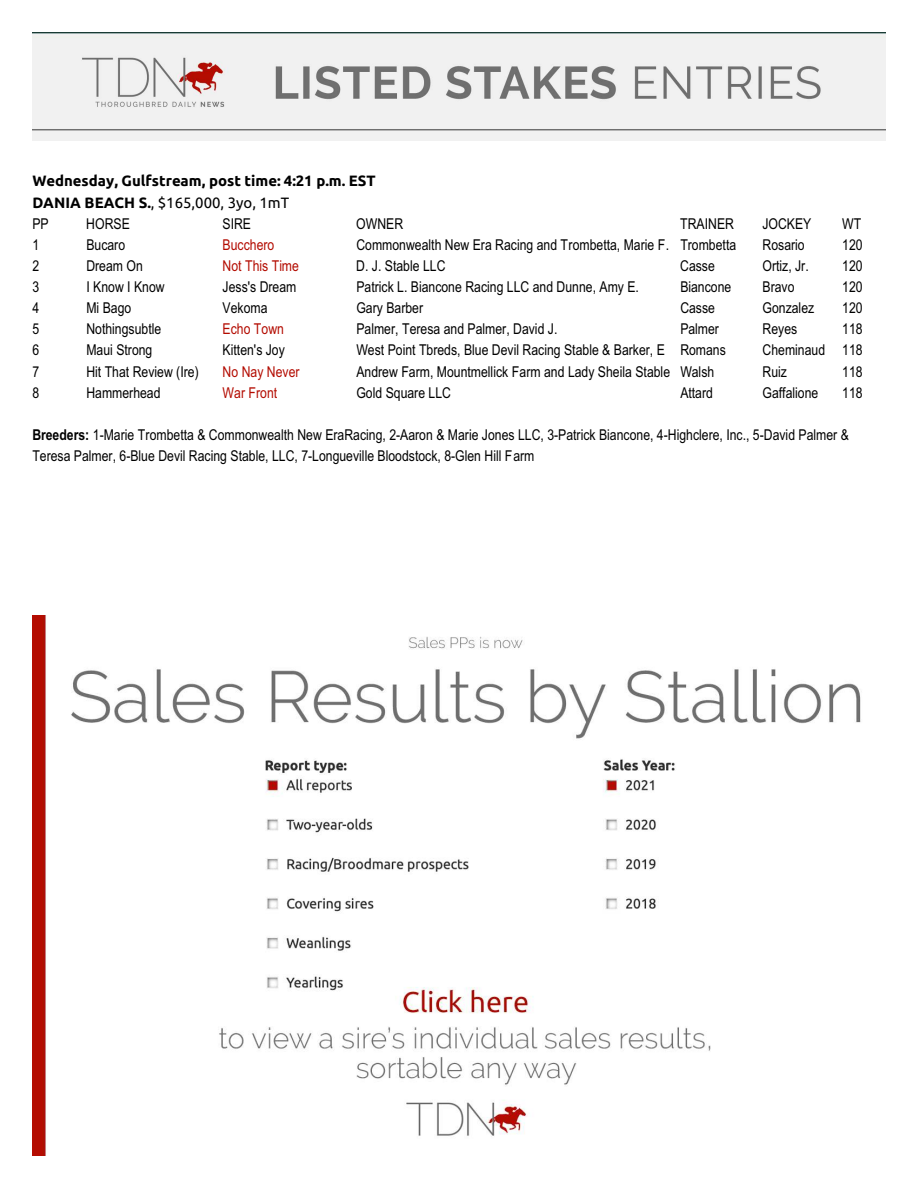
<style>
.page{position:relative;width:918px;height:1188px;background:#fff}
.page>*{position:absolute;margin:0;border:0;box-sizing:border-box;transform-origin:0 0}
.t1{font:15px/21px "Arial Narrow";color:#000}
.t2{font:700 15px/21.8px "Ubuntu";color:#000}
.t3{font:15px "Arial Narrow";color:#b30b00}
.s1{font-weight:400}
.s2{font-weight:700}
</style>
<div class="page">
<img style="left:32px;top:32px;width:854px;height:108px">
<img style="left:32px;top:615px;width:829px;height:541px">
<p class="t2" style="left:32px;top:170px;width:345px">Wednesday, Gulfstream, post time: 4:21 p.m. EST<br>DANIA BEACH S.<span class="s1">, $165,000, 3yo, 1mT</span></p>
<p class="t1" style="left:32px;top:214px;width:18px">PP</p>
<p class="t1" style="left:86px;top:214px;width:45px">HORSE</p>
<p class="t1" style="left:223px;top:214px;width:30px">SIRE</p>
<p class="t1" style="left:356px;top:214px;width:48px">OWNER</p>
<p class="t1" style="left:680px;top:214px;width:55px">TRAINER</p>
<p class="t1" style="left:762px;top:214px;width:51px">JOCKEY</p>
<p class="t1" style="left:842px;top:214px;width:21px">WT</p>
<p class="t1" style="left:32px;top:235px;width:8px">1</p>
<p class="t1" style="left:86px;top:235px;width:40px">Bucaro</p>
<p class="t3" style="left:223px;top:239px;width:53px">Bucchero</p>
<p class="t1" style="left:356px;top:235px;width:381px">Commonwealth New Era Racing and Trombetta, Marie F. Trombetta</p>
<p class="t1" style="left:763px;top:235px;width:44px">Rosario</p>
<p class="t1" style="left:842px;top:235px;width:22px">120</p>
<p class="t1" style="left:32px;top:257px;width:8px">2</p>
<p class="t1" style="left:86px;top:257px;width:58px">Dream On</p>
<p class="t3" style="left:223px;top:260px;width:78px">Not This Time</p>
<p class="t1" style="left:356px;top:257px;width:91px">D. J. Stable LLC</p>
<p class="t1" style="left:680px;top:257px;width:36px">Casse</p>
<p class="t1" style="left:762px;top:257px;width:48px">Ortiz, Jr.</p>
<p class="t1" style="left:842px;top:257px;width:22px">120</p>
<p class="t1" style="left:32px;top:278px;width:8px">3</p>
<p class="t1" style="left:86px;top:278px;width:80px">I Know I Know</p>
<p class="t1" style="left:223px;top:278px;width:75px">Jess's Dream</p>
<p class="t1" style="left:356px;top:278px;width:284px">Patrick L. Biancone Racing LLC and Dunne, Amy E.</p>
<p class="t1" style="left:680px;top:278px;width:52px">Biancone</p>
<p class="t1" style="left:763px;top:278px;width:34px">Bravo</p>
<p class="t1" style="left:842px;top:278px;width:22px">120</p>
<p class="t1" style="left:32px;top:299px;width:8px">4</p>
<p class="t1" style="left:86px;top:299px;width:46px">Mi Bago</p>
<p class="t1" style="left:223px;top:299px;width:46px">Vekoma</p>
<p class="t1" style="left:356px;top:299px;width:68px">Gary Barber</p>
<p class="t1" style="left:680px;top:299px;width:36px">Casse</p>
<p class="t1" style="left:763px;top:299px;width:53px">Gonzalez</p>
<p class="t1" style="left:842px;top:299px;width:22px">120</p>
<p class="t1" style="left:32px;top:320px;width:8px">5</p>
<p class="t1" style="left:86px;top:320px;width:76px">Nothingsubtle</p>
<p class="t3" style="left:223px;top:323px;width:63px">Echo Town</p>
<p class="t1" style="left:356px;top:320px;width:203px">Palmer, Teresa and Palmer, David J.</p>
<p class="t1" style="left:680px;top:320px;width:40px">Palmer</p>
<p class="t1" style="left:763px;top:320px;width:36px">Reyes</p>
<p class="t1" style="left:842px;top:320px;width:22px">118</p>
<p class="t1" style="left:32px;top:341px;width:8px">6</p>
<p class="t1" style="left:86px;top:341px;width:68px">Maui Strong</p>
<p class="t1" style="left:223px;top:341px;width:64px">Kitten's Joy</p>
<p class="t1" style="left:356px;top:341px;width:371px">West Point Tbreds, Blue Devil Racing Stable &amp; Barker, E Romans</p>
<p class="t1" style="left:763px;top:341px;width:102px">Cheminaud 118</p>
<p class="t1" style="left:32px;top:362px;width:8px">7</p>
<p class="t1" style="left:86px;top:362px;width:114px">Hit That Review (Ire)</p>
<p class="t3" style="left:223px;top:366px;width:78px">No Nay Never</p>
<p class="t1" style="left:356px;top:362px;width:359px">Andrew Farm, Mountmellick Farm and Lady Sheila Stable Walsh</p>
<p class="t1" style="left:763px;top:362px;width:26px">Ruiz</p>
<p class="t1" style="left:842px;top:362px;width:22px">118</p>
<p class="t1" style="left:32px;top:383px;width:8px">8</p>
<p class="t1" style="left:86px;top:383px;width:76px">Hammerhead</p>
<p class="t3" style="left:223px;top:387px;width:56px">War Front</p>
<p class="t1" style="left:356px;top:383px;width:96px">Gold Square LLC</p>
<p class="t1" style="left:680px;top:383px;width:34px">Attard</p>
<p class="t1" style="left:763px;top:383px;width:57px">Gaffalione</p>
<p class="t1" style="left:842px;top:383px;width:22px">118</p>
<p class="t1" style="left:32px;top:426px;width:818px"><span class="s2">Breeders:</span> 1-Marie Trombetta &amp; Commonwealth New EraRacing, 2-Aaron &amp; Marie Jones LLC, 3-Patrick Biancone, 4-Highclere, Inc., 5-David Palmer &amp;<br>Teresa Palmer, 6-Blue Devil Racing Stable, LLC, 7-Longueville Bloodstock, 8-Glen Hill Farm</p>
</div>
